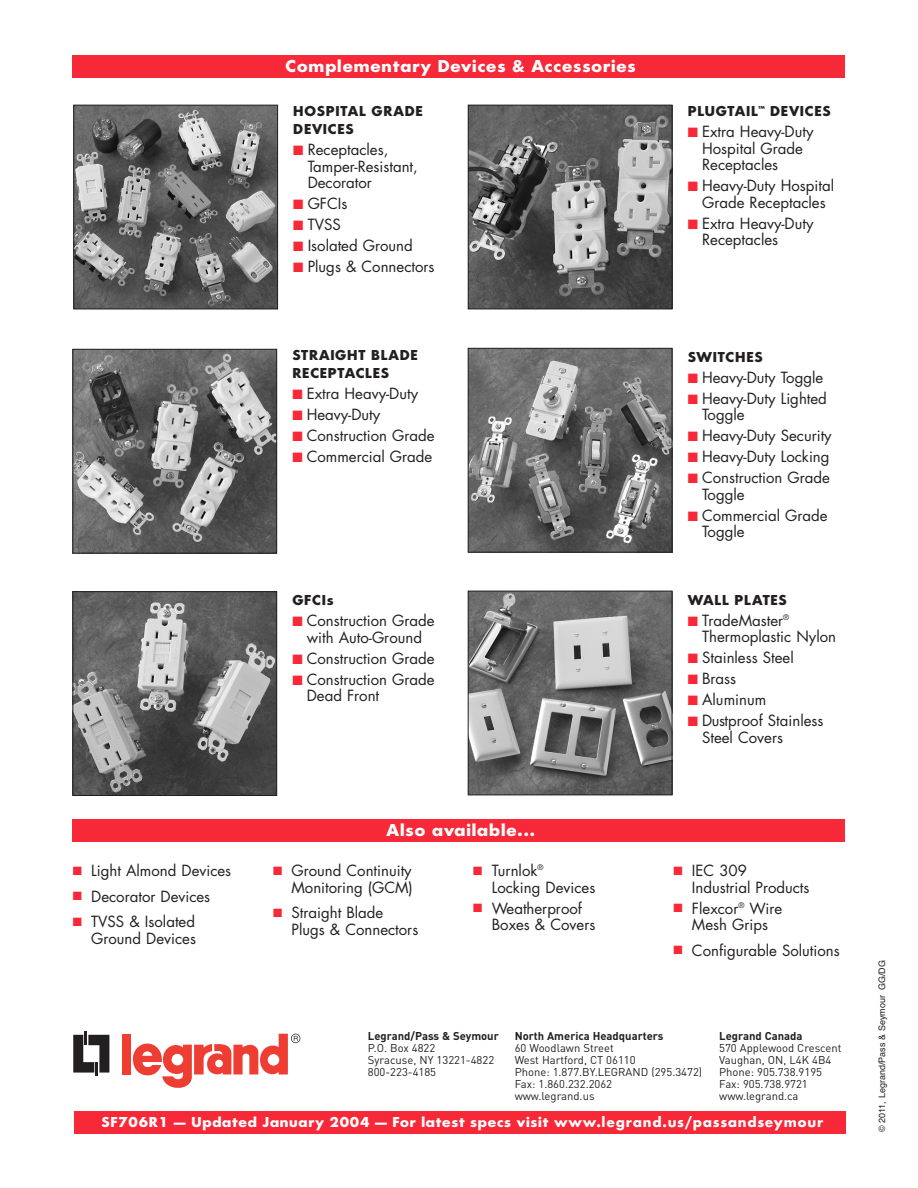
<style>
.page{position:relative;width:918px;height:1188px;background:#fff}
.page>*{position:absolute;margin:0;border:0;box-sizing:border-box;transform-origin:0 0}
.t1{font:700 18px "Futura No 2 D";letter-spacing:.05em;color:#fff}
.t2{font:15px/16.5px "Futura";color:#231f20}
.t3{font:700 15px/18px "Futura No 2 D";letter-spacing:.05em;color:#231f20}
.t4{font:700 15px "Futura No 2 D";letter-spacing:.05em;color:#fff}
.t5{font:11.25px/12px "DIN";color:#231f20}
.t6{font:700 11.25px "DIN";color:#231f20}
.t7{font:9px "Helvetica";color:#231f20}
.s1{color:#f72938}
.s2{font-family:"Futura T"}
</style>
<div class="page">
<div style="left:74px;top:1111px;width:772px;height:23px;background:#f72938"></div>
<div style="left:72px;top:55px;width:773px;height:22px;background:#f72938"></div>
<div style="left:72px;top:819px;width:773px;height:23px;background:#f72938"></div>
<img style="left:470px;top:350px;width:200px;height:201px">
<div style="left:468px;top:348px;width:204px;height:205px;border:1px solid #231f20"></div>
<img style="left:74px;top:593px;width:201px;height:201px">
<div style="left:72px;top:591px;width:205px;height:205px;border:1px solid #231f20"></div>
<img style="left:470px;top:593px;width:200px;height:200px">
<div style="left:468px;top:591px;width:204px;height:204px;border:1px solid #231f20"></div>
<img style="left:470px;top:107px;width:200px;height:200px">
<div style="left:468px;top:105px;width:204px;height:204px;border:1px solid #231f20"></div>
<img style="left:74px;top:351px;width:201px;height:201px">
<div style="left:72px;top:349px;width:205px;height:205px;border:1px solid #231f20"></div>
<img style="left:75px;top:107px;width:201px;height:200px">
<div style="left:73px;top:105px;width:205px;height:204px;border:1px solid #231f20"></div>
<svg style="left:73px;top:1031px;width:36px;height:45px"></svg>
<div style="left:123px;top:1034px;width:8px;height:40px;background:#ee3e34"></div>
<svg style="left:133px;top:1034px;width:167px;height:54px"></svg>
<p class="t2" style="left:73px;top:864px;width:160px"><span class="s1">■</span> Light Almond Devices</p>
<p class="t2" style="left:73px;top:889px;width:139px"><span class="s1">■</span> Decorator Devices</p>
<p class="t2" style="left:73px;top:915px;width:125px;text-align:right"><span class="s1">■</span> TVSS &amp; Isolated<br>Ground Devices</p>
<p class="t1" style="left:286px;top:55px;width:352px">Complementary Devices &amp; Accessories</p>
<p class="t3" style="left:293px;top:102px;width:131px">HOSPITAL GRADE<br>DEVICES</p>
<p class="t2" style="left:308px;top:143px;width:112px;text-indent:-14px"><span class="s1">■</span> Receptacles,<br>Tamper-Resistant,<br>Decorator</p>
<p class="t2" style="left:293px;top:197px;width:56px"><span class="s1">■</span> GFCIs</p>
<p class="t2" style="left:293px;top:218px;width:49px"><span class="s1">■</span> TVSS</p>
<p class="t2" style="left:293px;top:239px;width:121px"><span class="s1">■</span> Isolated Ground</p>
<p class="t2" style="left:293px;top:260px;width:143px"><span class="s1">■</span> Plugs &amp; Connectors</p>
<p class="t3" style="left:688px;top:102px;width:145px">PLUGTAIL<sup>™</sup> DEVICES</p>
<p class="t2" style="left:702px;top:125px;width:113px;text-indent:-14px"><span class="s1">■</span> Extra Heavy-Duty<br>Hospital Grade<br>Receptacles</p>
<p class="t2" style="left:688px;top:179px;width:148px;text-align:center"><span class="s1">■</span> Heavy-Duty Hospital<br>Grade Receptacles</p>
<p class="t2" style="left:702px;top:216px;width:113px;text-indent:-14px"><span class="s1">■</span> Extra Heavy-Duty<br>Receptacles</p>
<p class="t3" style="left:292px;top:346px;width:127px">STRAIGHT BLADE<br>RECEPTACLES</p>
<p class="t2" style="left:292px;top:387px;width:127px"><span class="s1">■</span> Extra Heavy-Duty</p>
<p class="t2" style="left:292px;top:408px;width:89px"><span class="s1">■</span> Heavy-Duty</p>
<p class="t2" style="left:292px;top:429px;width:144px"><span class="s1">■</span> Construction Grade</p>
<p class="t2" style="left:292px;top:450px;width:142px"><span class="s1">■</span> Commercial Grade</p>
<p class="t3" style="left:688px;top:348px;width:77px">SWITCHES</p>
<p class="t2" style="left:688px;top:370px;width:137px"><span class="s1">■</span> Heavy-Duty Toggle</p>
<p class="t2" style="left:702px;top:391px;width:126px;text-indent:-14px"><span class="s1">■</span> Heavy-Duty Lighted<br>Toggle</p>
<p class="t2" style="left:688px;top:429px;width:146px"><span class="s1">■</span> Heavy-Duty Security</p>
<p class="t2" style="left:688px;top:450px;width:143px"><span class="s1">■</span> Heavy-Duty Locking</p>
<p class="t2" style="left:702px;top:471px;width:129px;text-indent:-14px"><span class="s1">■</span> Construction Grade<br>Toggle</p>
<p class="t2" style="left:702px;top:508px;width:127px;text-indent:-14px"><span class="s1">■</span> Commercial Grade<br>Toggle</p>
<p class="t3" style="left:292px;top:591px;width:43px">GFCIs</p>
<p class="t2" style="left:292px;top:614px;width:144px;text-align:center"><span class="s1">■</span> Construction Grade with Auto-Ground</p>
<p class="t2" style="left:292px;top:651px;width:144px"><span class="s1">■</span> Construction Grade</p>
<p class="t2" style="left:307px;top:672px;width:129px;text-indent:-14px"><span class="s1">■</span> Construction Grade<br>Dead Front</p>
<p class="t3" style="left:688px;top:590px;width:101px">WALL PLATES</p>
<p class="t2" style="left:702px;top:613px;width:136px;text-indent:-14px"><span class="s1">■</span> TradeMaster<sup>®<br></sup>Thermoplastic Nylon</p>
<p class="t2" style="left:688px;top:651px;width:108px"><span class="s1">■</span> Stainless Steel</p>
<p class="t2" style="left:688px;top:672px;width:50px"><span class="s1">■</span> Brass</p>
<p class="t2" style="left:688px;top:693px;width:80px"><span class="s1">■</span> Aluminum</p>
<p class="t2" style="left:702px;top:714px;width:123px;text-indent:-14px"><span class="s1">■</span> Dustproof Stainless<br>Steel Covers</p>
<p class="t1" style="left:387px;top:819px;width:150px">Also available...</p>
<p class="t2" style="left:273px;top:864px;width:141px;text-align:right"><span class="s1">■</span> Ground Continuity<br>Monitoring (GCM)</p>
<p class="t2" style="left:291px;top:906px;width:128px;text-indent:-18px"><span class="s1">■</span> Straight Blade<br>Plugs &amp; Connectors</p>
<p class="t2" style="left:492px;top:864px;width:105px;text-indent:-18px"><span class="s1">■</span> Turnlok<sup>®<br></sup>Locking Devices</p>
<p class="t2" style="left:492px;top:901px;width:105px;text-indent:-18px"><span class="s1">■</span> Weatherproof<br>Boxes &amp; Covers</p>
<p class="t2" style="left:692px;top:864px;width:119px;text-indent:-18px"><span class="s1">■</span> IEC 309<br>Industrial Products</p>
<p class="t2" style="left:674px;top:901px;width:110px;text-align:center"><span class="s1">■</span> Flexcor<sup>®</sup> Wire<br>Mesh Grips</p>
<p class="t2" style="left:674px;top:943px;width:168px"><span class="s1">■</span> Configurable Solutions</p>
<p class="t6" style="left:368px;top:1029px;width:132px">Legrand/Pass &amp; Seymour</p>
<p class="t5" style="left:368px;top:1041px;width:128px">P.O. Box 4822<br>Syracuse, NY 13221-4822<br>800-223-4185</p>
<p class="t6" style="left:515px;top:1029px;width:150px">North America Headquarters</p>
<p class="t5" style="left:515px;top:1041px;width:189px">60 Woodlawn Street<br>West Hartford, CT 06110<br>Phone: 1.877.BY.LEGRAND (295.3472)<br>Fax: 1.860.232.2062<br>www.legrand.us</p>
<p class="t6" style="left:719px;top:1029px;width:85px">Legrand Canada</p>
<p class="t5" style="left:719px;top:1041px;width:124px">570 Applewood Crescent<br>Vaughan, ON, L4K 4B4<br>Phone: 905.738.9195<br>Fax: 905.738.9721 www.legrand.ca</p>
<p class="t4" style="left:101px;top:1113px;width:723px">SF706R1 — Updated January 2004 — For latest specs visit <span class="s2">www.legrand.us/passandseymour</span></p>
<p class="t7" style="left:877px;top:1132px;width:174px;rotate:-90deg">© 2011, Legrand/Pass &amp; Seymour GG/DG</p>
</div>
